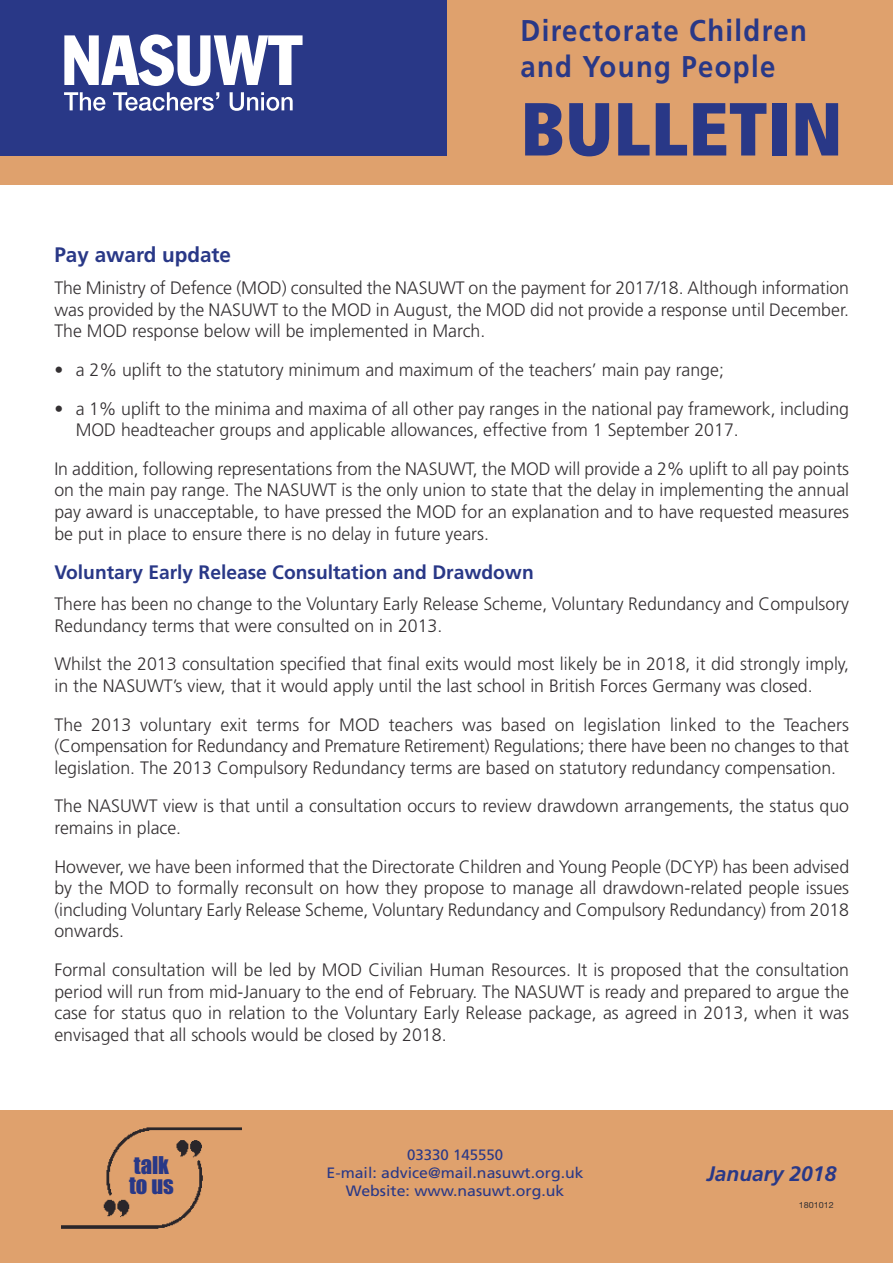
<style>
.page{position:relative;width:893px;height:1263px;background:#fff}
.page>*{position:absolute;margin:0;border:0;box-sizing:border-box;transform-origin:0 0}
.t1{font:900 condensed 75px "Frutiger";color:#293887}
.t2{font:700 30px/36px "Frutiger";letter-spacing:.05em;color:#293887;scale:.92 1}
.t3{font:22.65px/20.2px "Impact";color:#293887}
.t4{font:700 21px "Frutiger";color:#293887}
.t5{font:italic 700 21px "Frutiger";color:#293887}
.t6{font:700 19.5px "Frutiger";color:#293887}
.t7{font:300 18px/21.6px "Frutiger";color:#343032;text-align:justify}
.t8{font:15px/18px "Frutiger";color:#293887;text-align:center}
.t9{font:8.4px "Helvetica Neue";color:#343032;scale:1.06 1}
</style>
<div class="page">
<div style="left:0;top:0;width:893px;height:185px;background:#dfa16d"></div>
<div style="left:0;top:0;width:446px;height:155px;background:#293887"></div>
<svg style="left:64px;top:92px;width:42px;height:19px"></svg>
<svg style="left:113px;top:92px;width:106px;height:19px"></svg>
<svg style="left:230px;top:92px;width:63px;height:19px"></svg>
<svg style="left:64px;top:34px;width:239px;height:52px"></svg>
<div style="left:0;top:1111px;width:893px;height:152px;background:#dfa16d"></div>
<img style="left:62px;top:1127px;width:179px;height:102px">
<h2 class="t2" style="left:520px;top:15px;width:313px">Directorate Children and Young People</h2>
<h1 class="t1" style="left:520px;top:99px;width:324px">BULLETIN</h1>
<p class="t4" style="left:54px;top:246px;width:178px">Pay award update</p>
<p class="t7" style="left:54px;top:279px;width:796px">The Ministry of Defence (MOD) consulted the NASUWT on the payment for 2017/18. Although information was provided by the NASUWT to the MOD in August, the MOD did not provide a response until December.<br>The MOD response below will be implemented in March.</p>
<p class="t7" style="left:54px;top:360px;width:671px">• a 2% uplift to the statutory minimum and maximum of the teachers’ main pay range;</p>
<p class="t7" style="left:76px;top:399px;width:775px;text-indent:-21px">• a 1% uplift to the minima and maxima of all other pay ranges in the national pay framework, including<br>MOD headteacher groups and applicable allowances, effective from 1 September 2017.</p>
<p class="t7" style="left:54px;top:459px;width:796px">In addition, following representations from the NASUWT, the MOD will provide a 2% uplift to all pay points on the main pay range. The NASUWT is the only union to state that the delay in implementing the annual pay award is unacceptable, to have pressed the MOD for an explanation and to have requested measures be put in place to ensure there is no delay in future years.</p>
<p class="t6" style="left:54px;top:565px;width:481px">Voluntary Early Release Consultation and Drawdown</p>
<p class="t7" style="left:54px;top:594px;width:796px">There has been no change to the Voluntary Early Release Scheme, Voluntary Redundancy and Compulsory<br>Redundancy terms that were consulted on in 2013.</p>
<p class="t7" style="left:54px;top:655px;width:796px">Whilst the 2013 consultation specified that final exits would most likely be in 2018, it did strongly imply, in the NASUWT’s view, that it would apply until the last school in British Forces Germany was closed.</p>
<p class="t7" style="left:54px;top:715px;width:796px">The 2013 voluntary exit terms for MOD teachers was based on legislation linked to the Teachers (Compensation for Redundancy and Premature Retirement) Regulations; there have been no changes to that legislation. The 2013 Compulsory Redundancy terms are based on statutory redundancy compensation.</p>
<p class="t7" style="left:54px;top:797px;width:796px">The NASUWT view is that until a consultation occurs to review drawdown arrangements, the status quo remains in place.</p>
<p class="t7" style="left:54px;top:857px;width:796px">However, we have been informed that the Directorate Children and Young People (DCYP) has been advised by the MOD to formally reconsult on how they propose to manage all drawdown-related people issues (including Voluntary Early Release Scheme, Voluntary Redundancy and Compulsory Redundancy) from 2018 onwards.</p>
<p class="t7" style="left:54px;top:960px;width:796px">Formal consultation will be led by MOD Civilian Human Resources. It is proposed that the consultation period will run from mid-January to the end of February. The NASUWT is ready and prepared to argue the case for status quo in relation to the Voluntary Early Release package, as agreed in 2013, when it was envisaged that all schools would be closed by 2018.</p>
<p class="t8" style="left:327px;top:1147px;width:259px">03330 145550<br>E-mail: advice@mail.nasuwt.org.uk<br>Website: www.nasuwt.org.uk</p>
<p class="t3" style="left:129px;top:1156px;width:46px">talk to us</p>
<p class="t5" style="left:707px;top:1165px;width:131px">January 2018</p>
<p class="t9" style="left:799px;top:1202px;width:35px">1801012</p>
</div>
